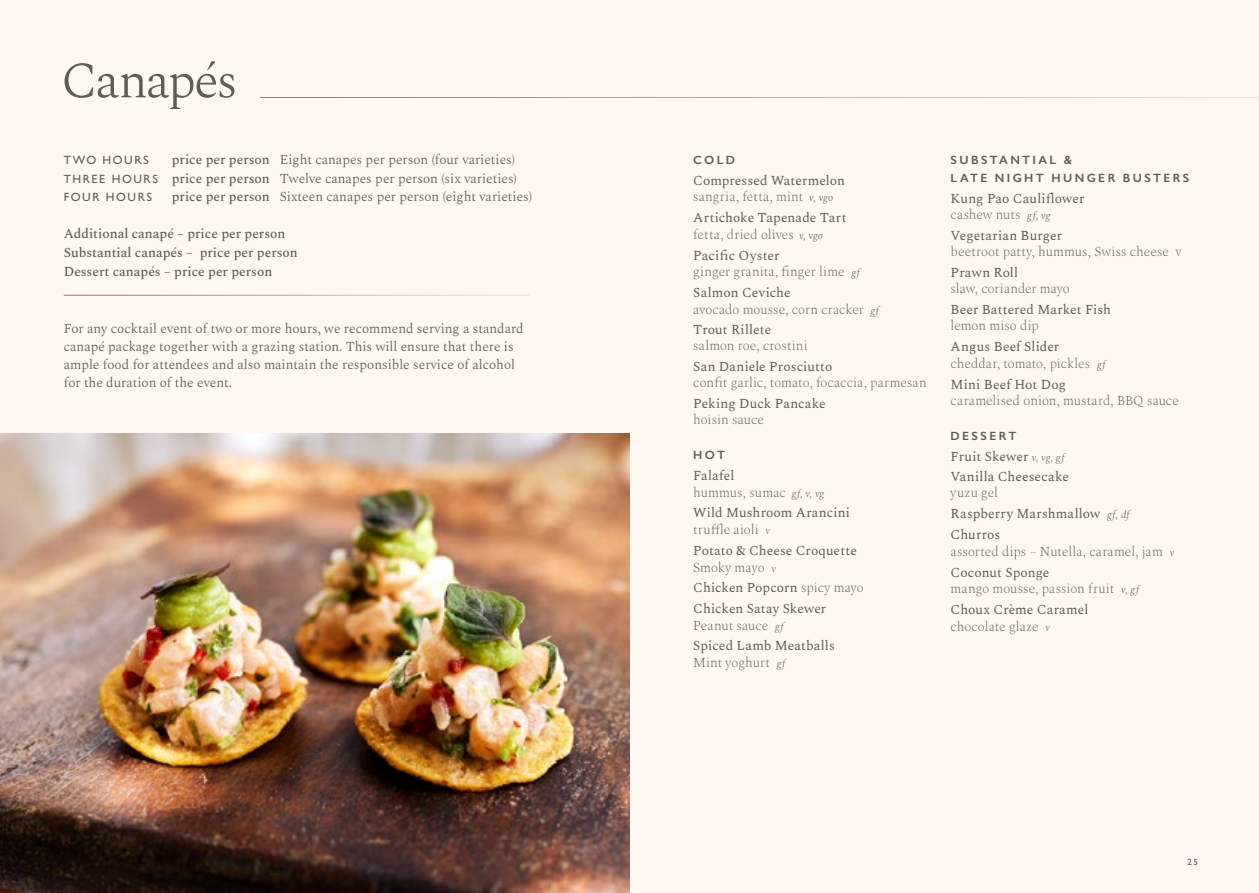
<style>
.page{position:relative;width:1259px;height:893px;background:#fef7f2}
.page>*{position:absolute;margin:0;border:0;box-sizing:border-box;transform-origin:0 0}
.t1{font:300 51px "Spectral";letter-spacing:-.04em;color:#5b5f51}
.t2{font:13.5px/16.6px "Spectral";letter-spacing:.005em;color:#5b5f51}
.t3{font:200 13.5px/16.6px "Spectral";letter-spacing:.005em;color:#5b5f51}
.t4{font:300 13.5px/18px "Spectral";color:#5b5f51;text-align:right}
.t5{font:500 13.5px/19px "Spectral";color:#5b5f51}
.t6{font:600 12px/18px "Gill Sans";letter-spacing:.2em;color:#5b5f51}
.t7{font:500 12px "Gill Sans Nova";letter-spacing:.125em;color:#5b5f51}
.t8{font:9px "Gill Sans";color:#57585a}
.s1{font-weight:500}
.s2{font-family:"Gill Sans Nova";font-weight:500;font-size:12px}
.s3{font-weight:200}
.s4{font-weight:300;font-style:italic;font-size:10.65px}
.s5{font-weight:400}
</style>
<div class="page">
<hr style="left:64px;top:295px;width:465px;height:1px;background:#fff">
<img style="left:0;top:434px;width:629px;height:459px">
<hr style="left:260px;top:97px;width:999px;height:1px;background:#fff">
<h1 class="t1" style="left:61px;top:43px;width:178px">Canapés</h1>
<p class="t4" style="left:64px;top:149px;width:454px;line-height:19px"><span class="s1">price per person</span> Eight canapes per person (four varieties)<br><span class="s2">THREE HOURS</span> <span class="s1">price per person</span> Twelve canapes per person (six varieties)</p>
<p class="t7" style="left:64px;top:190px;width:90px">FOUR HOURS</p>
<p class="t4" style="left:172px;top:187px;width:362px"><span class="s1">price per person</span> Sixteen canapes per person (eight varieties)</p>
<p class="t5" style="left:64px;top:223px;width:236px">Additional canapé – price per person<br>Substantial canapés – price per person<br>Dessert canapés – price per person</p>
<p class="t7" style="left:64px;top:153px;width:87px">TWO HOURS</p>
<p class="t4" style="left:64px;top:318px;width:461px;text-align:left">For any cocktail event of two or more hours, we recommend serving a standard canapé package together with a grazing station. This will ensure that there is ample food for attendees and also maintain the responsible service of alcohol for the duration of the event.</p>
<p class="t6" style="left:693px;top:151px;width:43px">COLD</p>
<p class="t2" style="left:693px;top:171px;width:153px">Compressed Watermelon <span class="s3">sangria, fetta, mint</span> <span class="s4">v, vgo</span></p>
<p class="t2" style="left:693px;top:208px;width:155px">Artichoke Tapenade Tart <span class="s3">fetta, dried olives</span> <span class="s4">v, vgo</span></p>
<p class="t3" style="left:693px;top:246px;width:168px"><span class="s5">Pacific Oyster<br></span>ginger granita, finger lime <span class="s4">gf</span></p>
<p class="t3" style="left:693px;top:283px;width:187px"><span class="s5">Salmon Ceviche<br></span>avocado mousse, corn cracker <span class="s4">gf</span></p>
<p class="t2" style="left:693px;top:321px;width:79px">Trout Rillete</p>
<p class="t3" style="left:693px;top:337px;width:116px">salmon roe, crostini</p>
<p class="t2" style="left:693px;top:357px;width:141px">San Daniele Prosciutto</p>
<p class="t3" style="left:693px;top:374px;width:235px">confit garlic, tomato, focaccia, parmesan</p>
<p class="t2" style="left:693px;top:394px;width:134px">Peking Duck Pancake</p>
<p class="t3" style="left:693px;top:410px;width:72px">hoisin sauce</p>
<p class="t6" style="left:693px;top:446px;width:33px">HOT</p>
<p class="t3" style="left:693px;top:466px;width:133px"><span class="s5">Falafel<br></span>hummus, sumac <span class="s4">gf, v, vg</span></p>
<p class="t2" style="left:693px;top:504px;width:158px">Wild Mushroom Arancini <span class="s3">truffle aioli</span> <span class="s4">v</span></p>
<p class="t2" style="left:693px;top:541px;width:165px">Potato &amp; Cheese Croquette<br><span class="s3">Smoky mayo</span> <span class="s4">v</span></p>
<p class="t2" style="left:693px;top:576px;width:172px;line-height:20.7px">Chicken Popcorn <span class="s3">spicy mayo<br></span>Chicken Satay Skewer</p>
<p class="t2" style="left:693px;top:614px;width:143px;line-height:20.7px"><span class="s3">Peanut sauce</span> <span class="s4">gf<br></span>Spiced Lamb Meatballs</p>
<p class="t3" style="left:693px;top:653px;width:94px">Mint yoghurt <span class="s4">gf</span></p>
<p class="t6" style="left:950px;top:151px;width:240px">SUBSTANTIAL &amp;<br>LATE NIGHT HUNGER BUSTERS</p>
<p class="t2" style="left:950px;top:189px;width:135px">Kung Pao Cauliflower <span class="s3">cashew nuts</span> <span class="s4">gf, vg</span></p>
<p class="t2" style="left:950px;top:226px;width:113px">Vegetarian Burger</p>
<p class="t3" style="left:950px;top:242px;width:232px">beetroot patty, hummus, Swiss cheese v</p>
<p class="t2" style="left:950px;top:263px;width:69px">Prawn Roll</p>
<p class="t3" style="left:950px;top:280px;width:121px">slaw, coriander mayo</p>
<p class="t2" style="left:950px;top:300px;width:162px">Beer Battered Market Fish</p>
<p class="t3" style="left:950px;top:317px;width:90px">lemon miso dip</p>
<p class="t3" style="left:950px;top:337px;width:157px"><span class="s5">Angus Beef Slider </span>cheddar, tomato, pickles <span class="s4">gf</span></p>
<p class="t2" style="left:950px;top:375px;width:117px">Mini Beef Hot Dog</p>
<p class="t3" style="left:950px;top:391px;width:230px">caramelised onion, mustard, BBQ sauce</p>
<p class="t6" style="left:950px;top:426px;width:67px">DESSERT</p>
<p class="t2" style="left:950px;top:445px;width:120px;line-height:20.7px">Fruit Skewer <span class="s4">v, vg, gf<br></span>Vanilla Cheesecake</p>
<p class="t2" style="left:950px;top:482px;width:181px;line-height:20.9px"><span class="s3">yuzu gel<br></span>Raspberry Marshmallow <span class="s4">gf, df<br></span>Churros</p>
<p class="t3" style="left:950px;top:540px;width:225px;line-height:20.7px">assorted dips – Nutella, caramel, jam <span class="s4">v<br></span><span class="s5">Coconut Sponge</span></p>
<p class="t3" style="left:950px;top:577px;width:190px;line-height:20.7px">mango mousse, passion fruit <span class="s4">v, gf<br></span><span class="s5">Choux Crème Caramel</span></p>
<p class="t3" style="left:950px;top:617px;width:101px">chocolate glaze <span class="s4">v</span></p>
<p class="t8" style="left:1187px;top:856px;width:12px">25</p>
</div>
